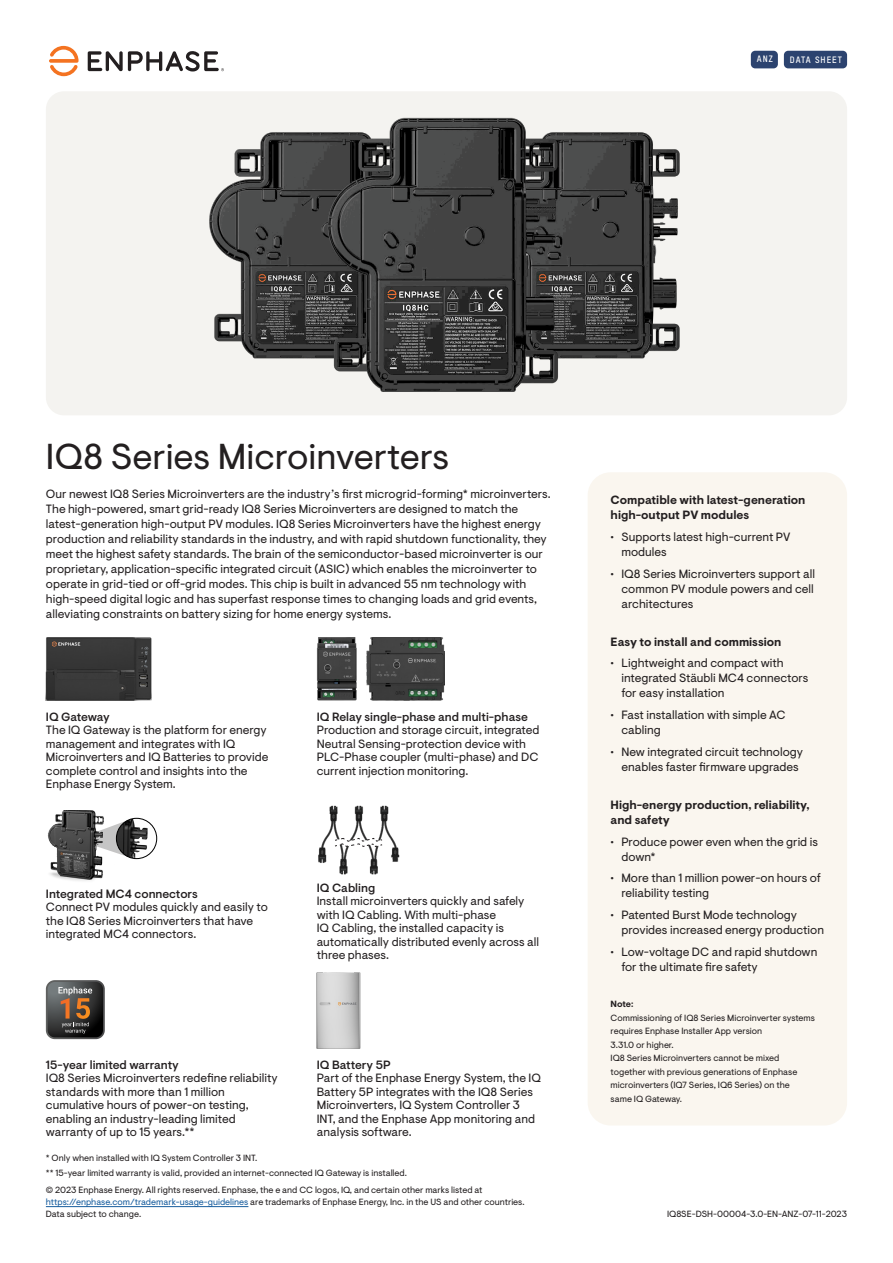
<style>
.page{position:relative;width:893px;height:1263px;background:#fff}
.page>*{position:absolute;margin:0;border:0;box-sizing:border-box;transform-origin:0 0}
.Feature_headline{font:36px "Enphase Visuelt";color:#231f20}
.Feature_paragraph{font:12px/15px "Enphase Visuelt";color:#231f20}
.Feature_text_cell{font:12px/13.5px "Enphase Visuelt";color:#231f20}
.Highlight_title{font:700 12px/15px "Enphase Visuelt";color:#231f20}
.Footnote_left{font:9px/13.5px "Enphase Visuelt";color:#231f20}
.Label{font:9px "T Star Pro Bold";letter-spacing:.11em;color:#fff}
.s1{font-weight:500}
.s2{color:#175d9e}
.s3{font-weight:700}
</style>
<div class="page">
<hr style="left:46px;top:1206px;width:202px;height:1px;background:#175d9e">
<div style="left:46px;top:91px;width:801px;height:324px;background:#f4f3f0;border-radius:18px"></div>
<img style="left:209px;top:117px;width:471px;height:275px">
<div style="left:46px;top:981px;width:59px;height:58px;border:2px solid #fff;border-radius:8px"></div>
<svg style="left:47px;top:981px;width:57px;height:57px"></svg>
<svg style="left:61px;top:998px;width:9px;height:20px"></svg>
<svg style="left:76px;top:998px;width:14px;height:21px"></svg>
<img style="left:116px;top:818px;width:41px;height:41px;border-radius:20px">
<div style="left:116px;top:818px;width:41px;height:41px;border:1px solid #000;border-radius:50%"></div>
<svg style="left:129px;top:819px;width:1px;height:38px"></svg>
<img style="left:47px;top:810px;width:82px;height:71px">
<img style="left:318px;top:805px;width:82px;height:70px">
<svg style="left:331px;top:838px;width:56px;height:9px"></svg>
<div style="left:588px;top:472px;width:259px;height:653px;background:#faf6ef;border-radius:23px"></div>
<div style="left:751px;top:51px;width:27px;height:17px;background:#2c436f;border-radius:4px"></div>
<div style="left:784px;top:51px;width:63px;height:17px;background:#2c436f;border-radius:4px"></div>
<img style="left:46px;top:637px;width:105px;height:63px">
<img style="left:317px;top:637px;width:128px;height:63px">
<img style="left:316px;top:972px;width:45px;height:77px">
<svg style="left:49px;top:46px;width:30px;height:30px"></svg>
<svg style="left:88px;top:51px;width:136px;height:21px"></svg>
<p class="Label" style="left:757px;top:52px;width:17px">ANZ</p>
<p class="Label" style="left:790px;top:53px;width:54px">DATA SHEET</p>
<p class="Feature_headline" style="left:46px;top:436px;width:405px">IQ8 Series Microinverters</p>
<p class="Feature_paragraph" style="left:46px;top:487px;width:506px">Our newest IQ8 Series Microinverters are the industry’s first microgrid-forming* microinverters.<br>The high-powered, smart grid-ready IQ8 Series Microinverters are designed to match the latest-generation high-output PV modules. IQ8 Series Microinverters have the highest energy production and reliability standards in the industry, and with rapid shutdown functionality, they meet the highest safety standards. The brain of the semiconductor-based microinverter is our proprietary, application-specific integrated circuit (ASIC) which enables the microinverter to operate in grid-tied or off-grid modes. This chip is built in advanced 55 nm technology with high-speed digital logic and has superfast response times to changing loads and grid events, alleviating constraints on battery sizing for home energy systems.</p>
<p class="Feature_text_cell" style="left:46px;top:710px;width:224px"><span class="s1">IQ Gateway<br></span>The IQ Gateway is the platform for energy management and integrates with IQ<br>Microinverters and IQ Batteries to provide complete control and insights into the<br>Enphase Energy System.</p>
<p class="Feature_text_cell" style="left:317px;top:710px;width:224px"><span class="s1">IQ Relay single-phase and multi-phase </span>Production and storage circuit, integrated Neutral Sensing-protection device with PLC-Phase coupler (multi-phase) and DC current injection monitoring.</p>
<p class="Feature_text_cell" style="left:46px;top:887px;width:223px"><span class="s1">Integrated MC4 connectors<br></span>Connect PV modules quickly and easily to the IQ8 Series Microinverters that have integrated MC4 connectors.</p>
<p class="Feature_text_cell" style="left:46px;top:1058px;width:233px"><span class="s1">15-year limited warranty<br></span>IQ8 Series Microinverters redefine reliability standards with more than 1 million cumulative hours of power-on testing, enabling an industry-leading limited warranty of up to 15 years.**</p>
<p class="Feature_text_cell" style="left:317px;top:881px;width:209px"><span class="s1">IQ Cabling<br></span>Install microinverters quickly and safely</p>
<p class="Feature_text_cell" style="left:317px;top:908px;width:181px">with IQ Cabling. With multi-phase</p>
<p class="Feature_text_cell" style="left:317px;top:921px;width:224px">IQ Cabling, the installed capacity is automatically distributed evenly across all three phases.</p>
<p class="Feature_text_cell" style="left:317px;top:1058px;width:226px"><span class="s1">IQ Battery 5P<br></span>Part of the Enphase Energy System, the IQ<br>Battery 5P integrates with the IQ8 Series<br>Microinverters, IQ System Controller 3<br>INT, and the Enphase App monitoring and analysis software.</p>
<p class="Footnote_left" style="left:46px;top:1151px;width:213px">* Only when installed with IQ System Controller 3 INT.</p>
<p class="Footnote_left" style="left:46px;top:1166px;width:363px">** 15-year limited warranty is valid, provided an internet-connected IQ Gateway is installed.</p>
<p class="Footnote_left" style="left:46px;top:1184px;width:480px;line-height:12px">© 2023 Enphase Energy. All rights reserved. Enphase, the e and CC logos, IQ, and certain other marks listed at <span class="s2">https://enphase.com/trademark-usage-guidelines</span> are trademarks of Enphase Energy, Inc. in the US and other countries.<br>Data subject to change.</p>
<p class="Highlight_title" style="left:611px;top:493px;width:196px">Compatible with latest-generation high-output PV modules</p>
<p class="Feature_paragraph" style="left:621px;top:530px;width:171px;text-indent:-11px">• Supports latest high-current PV modules</p>
<p class="Feature_paragraph" style="left:621px;top:566px;width:195px;text-align:justify;text-indent:-11px">• IQ8 Series Microinverters support all common PV module powers and cell architectures</p>
<p class="Highlight_title" style="left:611px;top:634px;width:172px">Easy to install and commission</p>
<p class="Feature_paragraph" style="left:621px;top:656px;width:188px;text-indent:-11px">• Lightweight and compact with integrated Stäubli MC4 connectors for easy installation</p>
<p class="Feature_paragraph" style="left:621px;top:708px;width:166px;text-indent:-11px">• Fast installation with simple AC cabling</p>
<p class="Feature_paragraph" style="left:611px;top:745px;width:194px;text-align:center">• New integrated circuit technology enables faster firmware upgrades</p>
<p class="Highlight_title" style="left:611px;top:798px;width:200px">High-energy production, reliability, and safety</p>
<p class="Feature_paragraph" style="left:621px;top:834px;width:198px;text-indent:-11px">• Produce power even when the grid is down*</p>
<p class="Feature_paragraph" style="left:621px;top:871px;width:201px;text-indent:-11px">• More than 1 million power-on hours of reliability testing</p>
<p class="Feature_paragraph" style="left:621px;top:908px;width:204px;text-indent:-11px">• Patented Burst Mode technology provides increased energy production</p>
<p class="Feature_paragraph" style="left:621px;top:944px;width:197px;text-indent:-11px">• Low-voltage DC and rapid shutdown for the ultimate fire safety</p>
<p class="Footnote_left" style="left:611px;top:998px;width:206px"><span class="s3">Note:<br></span>Commissioning of IQ8 Series Microinverter systems requires Enphase Installer App version<br>3.31.0 or higher.<br>IQ8 Series Microinverters cannot be mixed together with previous generations of Enphase microinverters (IQ7 Series, IQ6 Series) on the<br>same IQ Gateway.</p>
<p class="Footnote_left" style="left:667px;top:1207px;width:181px">IQ8SE-DSH-00004-3.0-EN-ANZ-07-11-2023</p>
</div>
